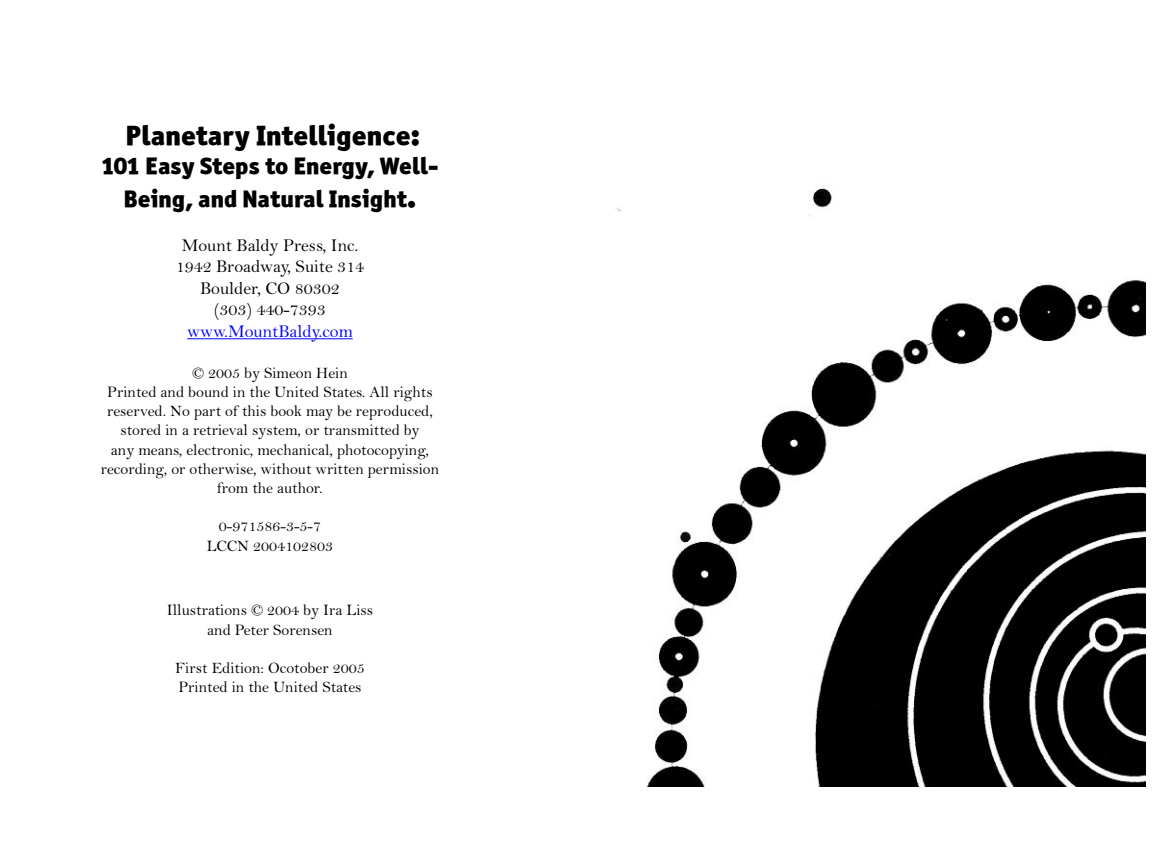
<style>
.page{position:relative;width:1152px;height:864px;background:#fff}
.page>*{position:absolute;margin:0;border:0;box-sizing:border-box;transform-origin:0 0}
.t1{font:28px "Officina San Blk ITCTT Black";color:#000}
.t2{font:24px/33.6px "Officina San Blk ITCTT Black";color:#000;text-align:center}
.t3{font:18px/21.6px "Bell";color:#000;text-align:center}
.t4{font:18px "Bell";color:#00f}
.t5{font:16px/19.2px "Bell";color:#000;text-align:center}
.s1{font-size:28px}
</style>
<div class="page">
<hr style="left:187px;top:338px;width:166px;height:1px;background:#00f">
<img style="left:615px;top:188px;width:530px;height:598px">
<h1 class="t1" style="left:126px;top:117px;width:296px">Planetary Intelligence:</h1>
<h2 class="t2" style="left:101px;top:148px;width:339px">101 Easy Steps to Energy, Well-<br>Being, and Natural Insight<span class="s1">.</span></h2>
<p class="t3" style="left:176px;top:234px;width:190px">Mount Baldy Press, Inc.<br>1942 Broadway, Suite 314<br>Boulder, CO 80302<br>(303) 440-7393</p>
<p class="t4" style="left:187px;top:321px;width:167px">www.MountBaldy.com</p>
<p class="t5" style="left:101px;top:363px;width:340px">© 2005 by Simeon Hein<br>Printed and bound in the United States. All rights reserved. No part of this book may be reproduced, stored in a retrieval system, or transmitted by<br>any means, electronic, mechanical, photocopying, recording, or otherwise, without written permission from the author.</p>
<p class="t5" style="left:207px;top:517px;width:128px">0-971586-3-5-7<br>LCCN 2004102803</p>
<p class="t5" style="left:167px;top:601px;width:208px">Illustrations © 2004 by Ira Liss and Peter Sorensen</p>
<p class="t5" style="left:175px;top:658px;width:191px;text-align:left">First Edition: Ocotober 2005<br>Printed in the United States</p>
</div>
